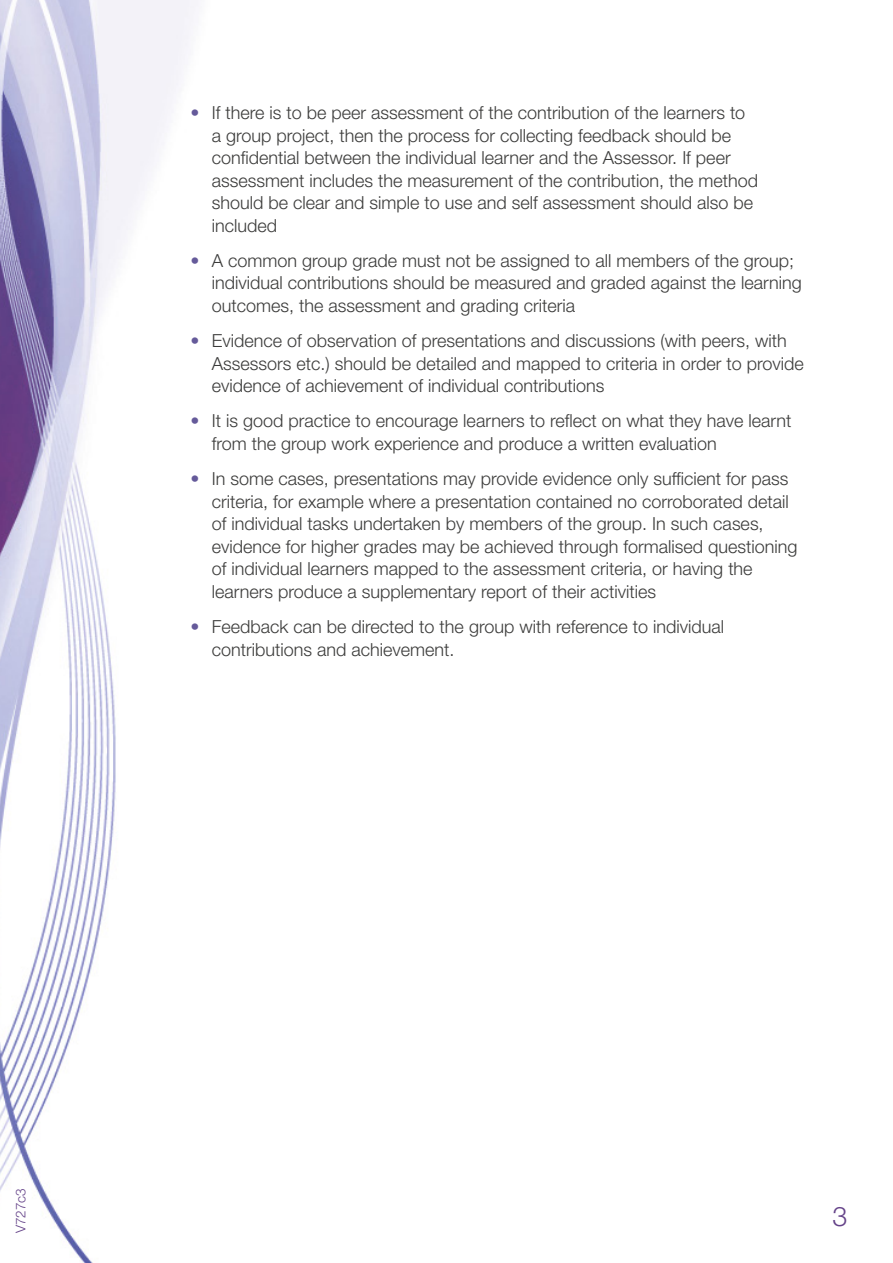
<style>
.page{position:relative;width:893px;height:1263px;background:#fff}
.page>*{position:absolute;margin:0;border:0;box-sizing:border-box;transform-origin:0 0}
.t1{font:300 27px "Helvetica Neue LT Pro";color:#654389}
.t2{font:300 18px/22.5px "Helvetica Neue LT Pro";color:#3c3c3b}
.t3{font:300 13.5px "Helvetica Neue LT Pro";color:#654389}
.s1{color:#655a9a}
</style>
<div class="page">
<img style="left:0;top:0;width:198px;height:1263px">
<p class="t2" style="left:212px;top:101px;width:548px;text-indent:-21px"><span class="s1">•</span> If there is to be peer assessment of the contribution of the learners to a group project, then the process for collecting feedback should be confidential between the individual learner and the Assessor. If peer assessment includes the measurement of the contribution, the method should be clear and simple to use and self assessment should also be included</p>
<p class="t2" style="left:212px;top:249px;width:591px;text-indent:-21px"><span class="s1">•</span> A common group grade must not be assigned to all members of the group; individual contributions should be measured and graded against the learning outcomes, the assessment and grading criteria</p>
<p class="t2" style="left:212px;top:329px;width:593px;text-indent:-21px"><span class="s1">•</span> Evidence of observation of presentations and discussions (with peers, with<br>Assessors etc.) should be detailed and mapped to criteria in order to provide evidence of achievement of individual contributions</p>
<p class="t2" style="left:212px;top:409px;width:581px;text-indent:-21px"><span class="s1">•</span> It is good practice to encourage learners to reflect on what they have learnt from the group work experience and produce a written evaluation</p>
<p class="t2" style="left:212px;top:467px;width:587px;text-indent:-21px"><span class="s1">•</span> In some cases, presentations may provide evidence only sufficient for pass criteria, for example where a presentation contained no corroborated detail of individual tasks undertaken by members of the group. In such cases, evidence for higher grades may be achieved through formalised questioning of individual learners mapped to the assessment criteria, or having the learners produce a supplementary report of their activities</p>
<p class="t2" style="left:212px;top:615px;width:514px;text-indent:-21px"><span class="s1">•</span> Feedback can be directed to the group with reference to individual contributions and achievement.</p>
<p class="t3" style="left:13px;top:1233px;width:47px;rotate:-90deg">V727c3</p>
<h1 class="t1" style="left:832px;top:1199px;width:17px">3</h1>
</div>
